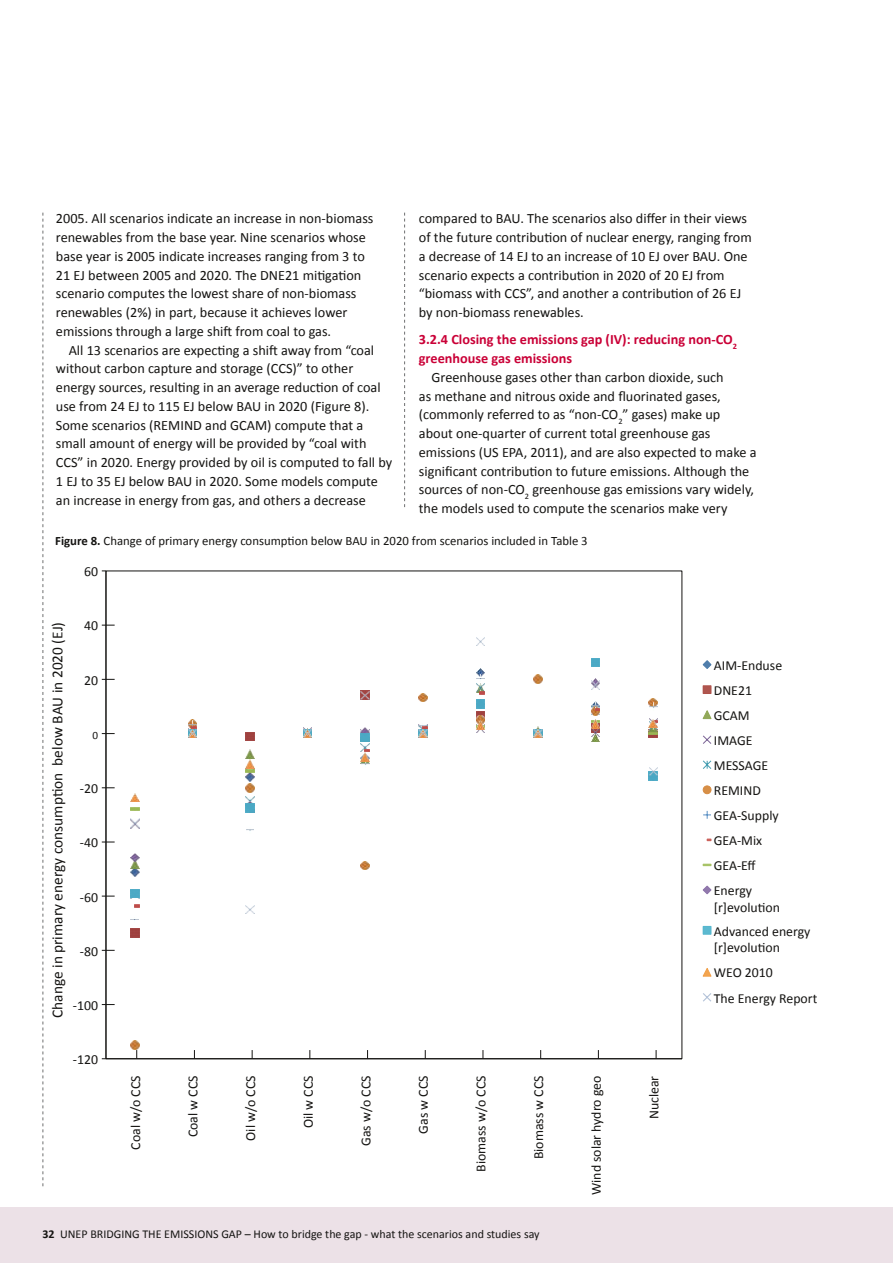
<style>
.page{position:relative;width:893px;height:1263px;background:#fff}
.page>*{position:absolute;margin:0;border:0;box-sizing:border-box;transform-origin:0 0}
.t1{font:15.3px "Calibri";color:#151412}
.t2{font:14.25px/18.8px "Calibri";color:#151412}
.t3{font:700 14.25px/18.8px "Calibri";color:#ca0037}
.t4{font:13.8px/25px "Calibri";color:#151412}
.t5{font:12.75px "Calibri";color:#151412}
.t6{font:12px "Calibri";color:#151412}
.t7{font:11.1px "Calibri";color:#151412}
.s1{font-weight:700}
</style>
<div class="page">
<div style="left:0;top:1208px;width:893px;height:55px;background:#ece1e7"></div>
<svg style="left:43px;top:213px;width:1px;height:973px"></svg>
<svg style="left:404px;top:213px;width:1px;height:294px"></svg>
<svg style="left:130px;top:929px;width:9px;height:8px"></svg>
<svg style="left:246px;top:732px;width:8px;height:9px"></svg>
<svg style="left:361px;top:861px;width:8px;height:9px"></svg>
<svg style="left:418px;top:693px;width:9px;height:9px"></svg>
<svg style="left:534px;top:675px;width:8px;height:8px"></svg>
<svg style="left:649px;top:698px;width:9px;height:11px"></svg>
<svg style="left:130px;top:808px;width:9px;height:2px"></svg>
<svg style="left:130px;top:853px;width:9px;height:23px"></svg>
<svg style="left:130px;top:889px;width:9px;height:10px"></svg>
<svg style="left:591px;top:658px;width:9px;height:9px"></svg>
<svg style="left:130px;top:793px;width:9px;height:9px"></svg>
<svg style="left:246px;top:750px;width:8px;height:62px"></svg>
<svg style="left:361px;top:728px;width:8px;height:38px"></svg>
<svg style="left:476px;top:668px;width:9px;height:65px"></svg>
<svg style="left:591px;top:702px;width:9px;height:40px"></svg>
<svg style="left:649px;top:718px;width:9px;height:20px"></svg>
<svg style="left:131px;top:819px;width:8px;height:9px"></svg>
<svg style="left:188px;top:720px;width:9px;height:18px"></svg>
<svg style="left:246px;top:905px;width:8px;height:9px"></svg>
<svg style="left:303px;top:728px;width:9px;height:10px"></svg>
<svg style="left:361px;top:690px;width:8px;height:10px"></svg>
<svg style="left:418px;top:724px;width:9px;height:14px"></svg>
<svg style="left:476px;top:637px;width:9px;height:9px"></svg>
<svg style="left:534px;top:726px;width:8px;height:12px"></svg>
<svg style="left:591px;top:679px;width:9px;height:10px"></svg>
<svg style="left:649px;top:767px;width:9px;height:14px"></svg>
<svg style="left:702px;top:660px;width:10px;height:9px"></svg>
<div style="left:703px;top:686px;width:8px;height:7px;background:#af564f"></div>
<div style="left:703px;top:685px;width:8px;height:9px;border:1px solid #af524a"></div>
<svg style="left:702px;top:710px;width:10px;height:9px"></svg>
<svg style="left:703px;top:735px;width:9px;height:9px"></svg>
<svg style="left:703px;top:760px;width:9px;height:9px"></svg>
<div style="left:703px;top:786px;width:8px;height:8px;background:#d78f47;border-radius:50%"></div>
<div style="left:703px;top:785px;width:8px;height:9px;border:1px solid #d68b41;border-radius:50%"></div>
<svg style="left:703px;top:811px;width:8px;height:8px"></svg>
<svg style="left:703px;top:864px;width:8px;height:2px"></svg>
<svg style="left:702px;top:885px;width:10px;height:10px"></svg>
<div style="left:703px;top:926px;width:8px;height:8px;background:#5cb9d0"></div>
<div style="left:703px;top:926px;width:8px;height:9px;border:1px solid #56b7ce"></div>
<svg style="left:702px;top:968px;width:10px;height:9px"></svg>
<svg style="left:703px;top:993px;width:9px;height:9px"></svg>
<svg style="left:130px;top:1040px;width:9px;height:17px"></svg>
<p class="t2" style="left:56px;top:208px;width:319px">2005. All scenarios indicate an increase in non-biomass renewables from the base year. Nine scenarios whose base year is 2005 indicate increases ranging from 3 to 21 EJ between 2005 and 2020. The DNE21 mitigation scenario computes the lowest share of non-biomass renewables (2%) in part, because it achieves lower emissions through a large shift from coal to gas.</p>
<p class="t2" style="left:56px;top:340px;width:338px;text-indent:13px">All 13 scenarios are expecting a shift away from “coal without carbon capture and storage (CCS)” to other energy sources, resulting in an average reduction of coal use from 24 EJ to 115 EJ below BAU in 2020 (Figure 8).<br>Some scenarios (REMIND and GCAM) compute that a small amount of energy will be provided by “coal with CCS” in 2020. Energy provided by oil is computed to fall by 1 EJ to 35 EJ below BAU in 2020. Some models compute an increase in energy from gas, and others a decrease</p>
<p class="t2" style="left:419px;top:209px;width:334px">compared to BAU. The scenarios also differ in their views of the future contribution of nuclear energy, ranging from a decrease of 14 EJ to an increase of 10 EJ over BAU. One scenario expects a contribution in 2020 of 20 EJ from “biomass with CCS”, and another a contribution of 26 EJ by non-biomass renewables.</p>
<p class="t3" style="left:419px;top:330px;width:320px">3.2.4 Closing the emissions gap (IV): reducing non-CO<sub>2 </sub>greenhouse gas emissions</p>
<p class="t2" style="left:419px;top:367px;width:339px;text-indent:13px">Greenhouse gases other than carbon dioxide, such<br>as methane and nitrous oxide and fluorinated gases, (commonly referred to as “non-CO<sub>2</sub>” gases) make up about one-quarter of current total greenhouse gas emissions (US EPA, 2011), and are also expected to make a significant contribution to future emissions. Although the sources of non-CO<sub>2</sub> greenhouse gas emissions vary widely, the models used to compute the scenarios make very</p>
<p class="t5" style="left:55px;top:533px;width:534px"><span class="s1">Figure 8.</span> Change of primary energy consumption below BAU in 2020 from scenarios included in Table 3</p>
<p class="t4" style="left:84px;top:558px;width:16px">60</p>
<p class="t1" style="left:48px;top:1018px;width:397px;rotate:-90deg">Change in primary energy consumption below BAU in 2020 (EJ)</p>
<p class="t4" style="left:84px;top:613px;width:16px">40</p>
<p class="t4" style="left:84px;top:667px;width:16px">20</p>
<p class="t7" style="left:93px;top:728px;width:7px">0</p>
<p class="t4" style="left:80px;top:775px;width:20px">-20</p>
<p class="t4" style="left:80px;top:829px;width:20px">-40</p>
<p class="t4" style="left:80px;top:884px;width:20px">-60</p>
<p class="t4" style="left:80px;top:938px;width:20px">-80</p>
<p class="t4" style="left:73px;top:992px;width:27px">-100</p>
<p class="t4" style="left:73px;top:1046px;width:27px">-120</p>
<p class="t4" style="left:122px;top:1150px;width:75px;rotate:-90deg">Coal w/o CCS</p>
<p class="t4" style="left:180px;top:1137px;width:63px;rotate:-90deg">Coal w CCS</p>
<p class="t4" style="left:237px;top:1141px;width:67px;rotate:-90deg">Oil w/o CCS</p>
<p class="t4" style="left:295px;top:1128px;width:54px;rotate:-90deg">Oil w CCS</p>
<p class="t4" style="left:353px;top:1146px;width:72px;rotate:-90deg">Gas w/o CCS</p>
<p class="t4" style="left:410px;top:1134px;width:59px;rotate:-90deg">Gas w CCS</p>
<p class="t4" style="left:468px;top:1172px;width:97px;rotate:-90deg">Biomass w/o CCS</p>
<p class="t4" style="left:525px;top:1159px;width:85px;rotate:-90deg">Biomass w CCS</p>
<p class="t4" style="left:583px;top:1195px;width:121px;rotate:-90deg">Wind solar hydro geo</p>
<p class="t4" style="left:641px;top:1119px;width:45px;rotate:-90deg">Nuclear</p>
<p class="t6" style="left:43px;top:1226px;width:499px"><span class="s1">32</span> UNEP Bridging the Emissions GaP – How to bridge the gap - what the scenarios and studies say</p>
<p class="t4" style="left:714px;top:652px;width:70px">AIM-Enduse<br>DNE21<br>GCAM<br>IMAGE<br>MESSAGE<br>REMIND<br>GEA-Supply<br>GEA-Mix<br>GEA-Eff<br>Energy</p>
<p class="t4" style="left:714px;top:894px;width:98px;line-height:23.9px">[r]evolution<br>Advanced energy</p>
<p class="t4" style="left:714px;top:934px;width:105px">[r]evolution<br>WEO 2010<br>The Energy Report</p>
</div>
